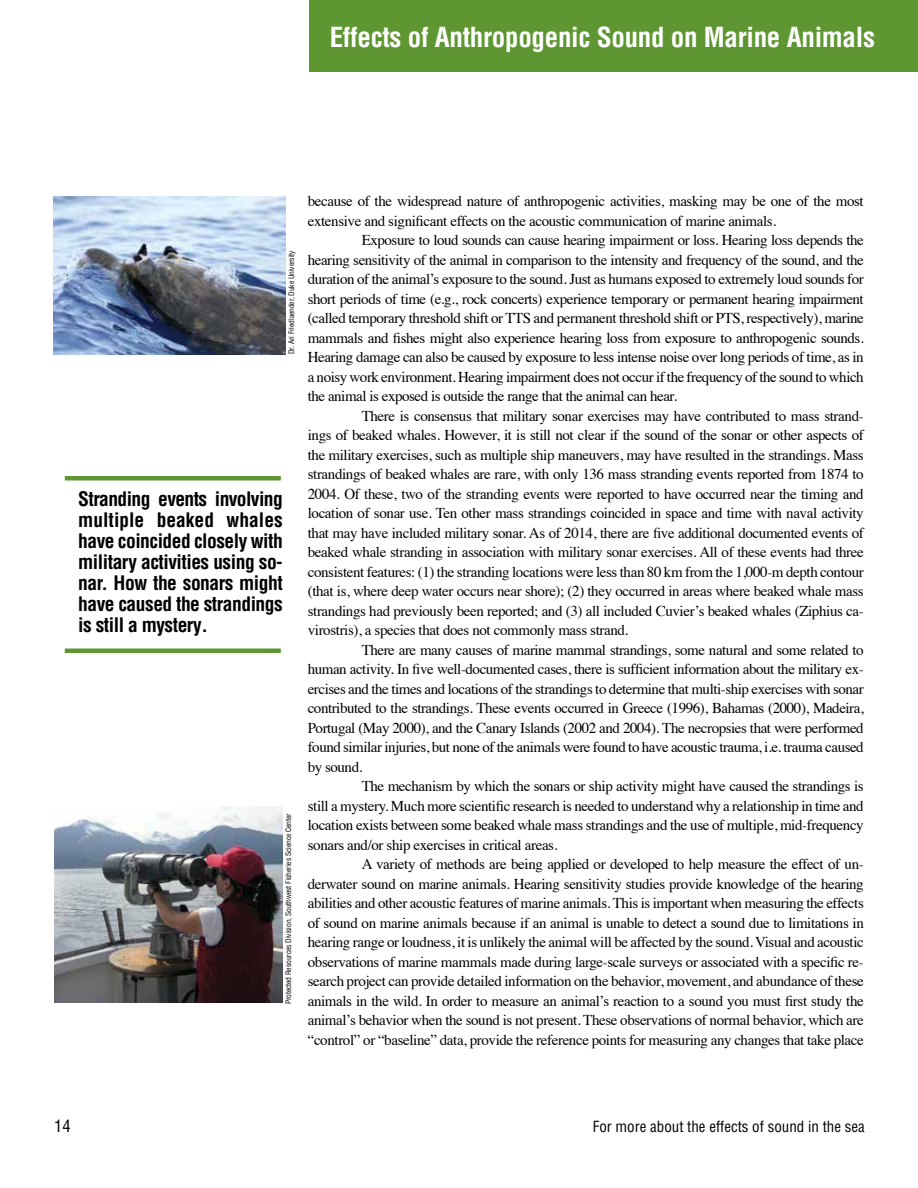
<style>
.page{position:relative;width:918px;height:1188px;background:#fff}
.page>*{position:absolute;margin:0;border:0;box-sizing:border-box;transform-origin:0 0}
.t1{font:700 condensed 27px "Helvetica LT Pro";letter-spacing:-.01em;color:#fff}
.t2{font:700 condensed 19.5px/21px "Helvetica LT Pro";letter-spacing:-.025em;color:#000;text-align:justify}
.t3{font:condensed 16.5px "Helvetica LT Pro";color:#000}
.t4{font:15px/19.5px "Times";letter-spacing:-.025em;color:#000;text-align:justify}
.t5{font:condensed 15px "Helvetica LT Pro";color:#000}
.t6{font:condensed 7.5px "Helvetica LT Pro";letter-spacing:-.01em;color:#000}
</style>
<div class="page">
<img style="left:54px;top:806px;width:228px;height:197px">
<div style="left:309px;top:0;width:609px;height:71px;background:#5e9732"></div>
<hr style="left:65px;top:476px;width:216px;height:4px;background:#5e9732">
<div style="left:65px;top:648px;width:216px;height:5px;background:#5e9732"></div>
<img style="left:54px;top:196px;width:232px;height:158px">
<h1 class="t1" style="left:330px;top:20px;width:547px">Effects of Anthropogenic Sound on Marine Animals</h1>
<p class="t6" style="left:287px;top:354px;width:105px;rotate:-90deg">Dr. Ari Friedlaender, Duke University</p>
<h2 class="t2" style="left:78px;top:488px;width:206px">Stranding events involving multiple beaked whales have coincided closely with military activities using so&shy;nar. How the sonars might have caused the strandings is still a mystery.</h2>
<p class="t6" style="left:284px;top:1004px;width:193px;rotate:-90deg">Protected Resources Division, Southwest Fisheries Science Center</p>
<p class="t4" style="left:308px;top:190px;width:558px">because of the widespread nature of anthropogenic activities, masking may be one of the most extensive and significant effects on the acoustic communication of marine animals.</p>
<p class="t4" style="left:308px;top:229px;width:558px;text-indent:54px">Exposure to loud sounds can cause hearing impairment or loss. Hearing loss depends the hearing sensitivity of the animal in comparison to the intensity and frequency of the sound, and the duration of the animal’s exposure to the sound. Just as humans exposed to extremely loud sounds for short periods of time (e.g., rock concerts) experience temporary or permanent hearing impairment (called temporary threshold shift or TTS and permanent threshold shift or PTS, respectively), marine mammals and fishes might also experience hearing loss from exposure to anthropogenic sounds.<br>Hearing damage can also be caused by exposure to less intense noise over long periods of time, as in a noisy work environment. Hearing impairment does not occur if the frequency of the sound to which the animal is exposed is outside the range that the animal can hear.</p>
<p class="t4" style="left:308px;top:405px;width:558px;text-indent:54px">There is consensus that military sonar exercises may have contributed to mass strand&shy;ings of beaked whales. However, it is still not clear if the sound of the sonar or other aspects of the military exercises, such as multiple ship maneuvers, may have resulted in the strandings. Mass strandings of beaked whales are rare, with only 136 mass stranding events reported from 1874 to 2004. Of these, two of the stranding events were reported to have occurred near the timing and location of sonar use. Ten other mass strandings coincided in space and time with naval activity that may have included military sonar. As of 2014, there are five additional documented events of beaked whale stranding in association with military sonar exercises. All of these events had three consistent features: (1) the stranding locations were less than 80 km from the 1,000-m depth contour (that is, where deep water occurs near shore); (2) they occurred in areas where beaked whale mass strandings had previously been reported; and (3) all included Cuvier’s beaked whales (Ziphius ca&shy;virostris), a species that does not commonly mass strand.</p>
<p class="t4" style="left:308px;top:639px;width:558px;text-indent:54px">There are many causes of marine mammal strandings, some natural and some related to human activity. In five well-documented cases, there is sufficient information about the military ex&shy;ercises and the times and locations of the strandings to determine that multi-ship exercises with sonar contributed to the strandings. These events occurred in Greece (1996), Bahamas (2000), Madeira, Portugal (May 2000), and the Canary Islands (2002 and 2004). The necropsies that were performed found similar injuries, but none of the animals were found to have acoustic trauma, i.e. trauma caused by sound.</p>
<p class="t4" style="left:308px;top:775px;width:558px;text-indent:54px">The mechanism by which the sonars or ship activity might have caused the strandings is still a mystery. Much more scientific research is needed to understand why a relationship in time and location exists between some beaked whale mass strandings and the use of multiple, mid-frequency sonars and/or ship exercises in critical areas.</p>
<p class="t4" style="left:308px;top:853px;width:558px;text-indent:54px">A variety of methods are being applied or developed to help measure the effect of un&shy;derwater sound on marine animals. Hearing sensitivity studies provide knowledge of the hearing abilities and other acoustic features of marine animals. This is important when measuring the effects of sound on marine animals because if an animal is unable to detect a sound due to limitations in hearing range or loudness, it is unlikely the animal will be affected by the sound. Visual and acoustic observations of marine mammals made during large-scale surveys or associated with a specific re&shy;search project can provide detailed information on the behavior, movement, and abundance of these animals in the wild. In order to measure an animal’s reaction to a sound you must first study the animal’s behavior when the sound is not present. These observations of normal behavior, which are “control” or “baseline” data, provide the reference points for measuring any changes that take place</p>
<p class="t3" style="left:54px;top:1115px;width:18px">14</p>
<p class="t5" style="left:593px;top:1117px;width:274px">For more about the effects of sound in the sea</p>
</div>
